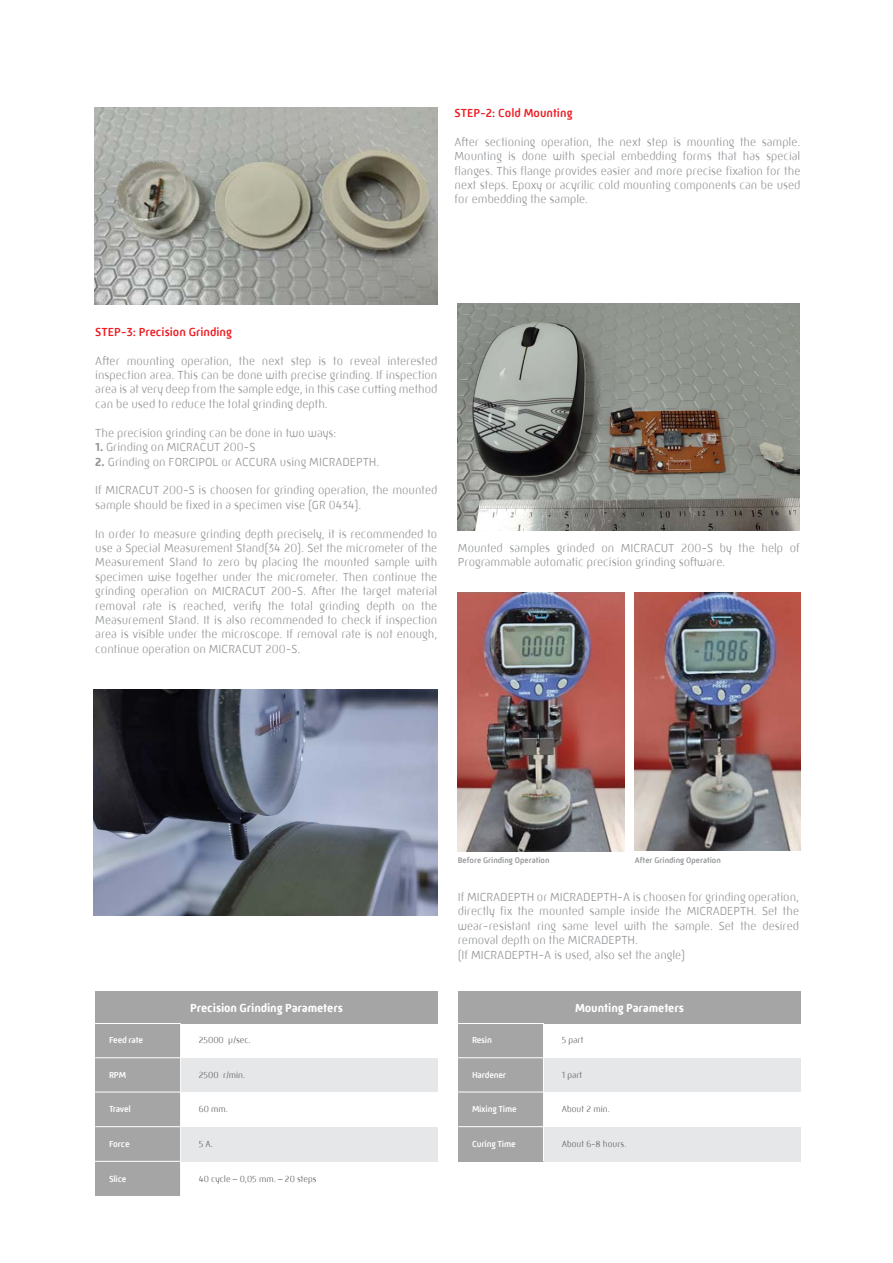
<style>
.page{position:relative;width:893px;height:1263px;background:#fff}
.page>*{position:absolute;margin:0;border:0;box-sizing:border-box;transform-origin:0 0}
.t1{font:300 12px/14.4px "Mic 32 New Rounded W00";color:#939598;text-align:justify}
.t2{font:700 12px "Mic 32 New Rounded W00";letter-spacing:-.01em;color:#fff}
.t3{font:500 12px "Mic 32 New Rounded W00";color:#ed1d24}
.t4{font:300 9px "Mic 32 New Rounded W00";color:#5d5e5e}
.t5{font:500 9px "Mic 32 New Rounded W00";letter-spacing:-.025em;color:#fff}
.t6{font:500 8.25px "Mic 32 New Rounded W00";color:#939598}
.s1{font-weight:700}
</style>
<div class="page">
<img style="left:94px;top:108px;width:343px;height:196px">
<div style="left:458px;top:1058px;width:343px;height:34px;background:#e6e7e8"></div>
<div style="left:458px;top:1127px;width:343px;height:34px;background:#e6e7e8"></div>
<div style="left:458px;top:1012px;width:85px;height:149px;background:#a6a5a5"></div>
<div style="left:458px;top:991px;width:343px;height:32px;background:#a6a5a5"></div>
<hr style="left:543px;top:1023px;width:1px;height:138px;background:#fff">
<hr style="left:458px;top:1057px;width:85px;height:1px;background:#fff">
<hr style="left:458px;top:1092px;width:85px;height:1px;background:#fff">
<hr style="left:458px;top:1126px;width:86px;height:1px;background:#fff">
<hr style="left:458px;top:1023px;width:85px;height:1px;background:#fff">
<div style="left:95px;top:1058px;width:343px;height:34px;background:#e6e7e8"></div>
<div style="left:95px;top:1127px;width:343px;height:34px;background:#e6e7e8"></div>
<div style="left:95px;top:1012px;width:86px;height:184px;background:#a6a5a5"></div>
<div style="left:95px;top:991px;width:343px;height:32px;background:#a6a5a5"></div>
<hr style="left:180px;top:1023px;width:1px;height:173px;background:#fff">
<hr style="left:95px;top:1057px;width:86px;height:1px;background:#fff">
<hr style="left:95px;top:1092px;width:86px;height:1px;background:#fff">
<hr style="left:95px;top:1126px;width:86px;height:1px;background:#fff">
<hr style="left:95px;top:1161px;width:85px;height:1px;background:#fff">
<hr style="left:95px;top:1023px;width:85px;height:1px;background:#fff">
<img style="left:457px;top:303px;width:343px;height:227px">
<img style="left:93px;top:689px;width:344px;height:227px">
<img style="left:458px;top:592px;width:166px;height:260px">
<img style="left:635px;top:592px;width:166px;height:259px">
<p class="t3" style="left:455px;top:106px;width:119px">STEP-2: Cold Mounting</p>
<p class="t1" style="left:455px;top:134px;width:347px">After sectioning operation, the next step is mounting the sample.<br>Mounting is done with special embedding forms that has special flanges. This flange provides easier and more precise fixation for the next steps. Epoxy or acyrilic cold mounting components can be used for embedding the sample.</p>
<p class="t3" style="left:95px;top:325px;width:138px">STEP-3: Precision Grinding</p>
<p class="t1" style="left:95px;top:353px;width:344px">After mounting operation, the next step is to reveal interested inspection area. This can be done with precise grinding. If inspection area is at very deep from the sample edge, in this case cutting method can be used to reduce the total grinding depth.</p>
<p class="t1" style="left:95px;top:425px;width:243px">The precision grinding can be done in two ways:</p>
<p class="t1" style="left:95px;top:440px;width:162px"><span class="s1">1.</span> Grinding on MICRACUT 200-S</p>
<p class="t1" style="left:95px;top:454px;width:286px"><span class="s1">2.</span> Grinding on FORCIPOL or ACCURA using MICRADEPTH.</p>
<p class="t1" style="left:95px;top:483px;width:344px">If MICRACUT 200-S is choosen for grinding operation, the mounted sample should be fixed in a specimen vise (GR 0434).</p>
<p class="t1" style="left:95px;top:526px;width:344px">In order to measure grinding depth precisely, it is recommended to use a Special Measurement Stand(34 20). Set the micrometer of the Measurement Stand to zero by placing the mounted sample with specimen wise together under the micrometer. Then continue the grinding operation on MICRACUT 200-S. After the target material removal rate is reached, verify the total grinding depth on the Measurement Stand. It is also recommended to check if inspection area is visible under the microscope. If removal rate is not enough, continue operation on MICRACUT 200-S.</p>
<p class="t1" style="left:458px;top:540px;width:344px">Mounted samples grinded on MICRACUT 200-S by the help of<br>Programmable automatic precision grinding software.</p>
<p class="t5" style="left:109px;top:1035px;width:35px">Feed rate</p>
<p class="t5" style="left:109px;top:1069px;width:19px">RPM</p>
<p class="t5" style="left:109px;top:1104px;width:23px">Travel</p>
<p class="t5" style="left:109px;top:1139px;width:22px">Force</p>
<p class="t5" style="left:109px;top:1173px;width:19px">Slice</p>
<p class="t2" style="left:190px;top:1001px;width:154px">Precision Grinding Parameters</p>
<p class="t4" style="left:199px;top:1035px;width:53px">25000 µ/sec.</p>
<p class="t4" style="left:199px;top:1069px;width:48px">2500 r/min.</p>
<p class="t4" style="left:199px;top:1104px;width:31px">60 mm.</p>
<p class="t4" style="left:199px;top:1139px;width:16px">5 A.</p>
<p class="t4" style="left:199px;top:1174px;width:119px">40 cycle – 0,05 mm. – 20 steps</p>
<p class="t6" style="left:458px;top:855px;width:93px">Before Grinding Operation</p>
<p class="t6" style="left:635px;top:855px;width:87px">After Grinding Operation</p>
<p class="t1" style="left:458px;top:890px;width:343px;text-align:left">If MICRADEPTH or MICRADEPTH-A is choosen for grinding operation, directly fix the mounted sample inside the MICRADEPTH. Set the wear-resistant ring same level with the sample. Set the desired removal depth on the MICRADEPTH.<br>(If MICRADEPTH-A is used, also set the angle)</p>
<p class="t5" style="left:472px;top:1035px;width:21px">Resin</p>
<p class="t5" style="left:472px;top:1069px;width:36px">Hardener</p>
<p class="t5" style="left:472px;top:1104px;width:46px">Mixing Time</p>
<p class="t5" style="left:472px;top:1139px;width:45px">Curing Time</p>
<p class="t2" style="left:575px;top:1001px;width:110px">Mounting Parameters</p>
<p class="t4" style="left:562px;top:1035px;width:23px">5 part</p>
<p class="t4" style="left:562px;top:1069px;width:22px">1 part</p>
<p class="t4" style="left:562px;top:1104px;width:50px">About 2 min.</p>
<p class="t4" style="left:562px;top:1139px;width:66px">About 6-8 hours.</p>
</div>
